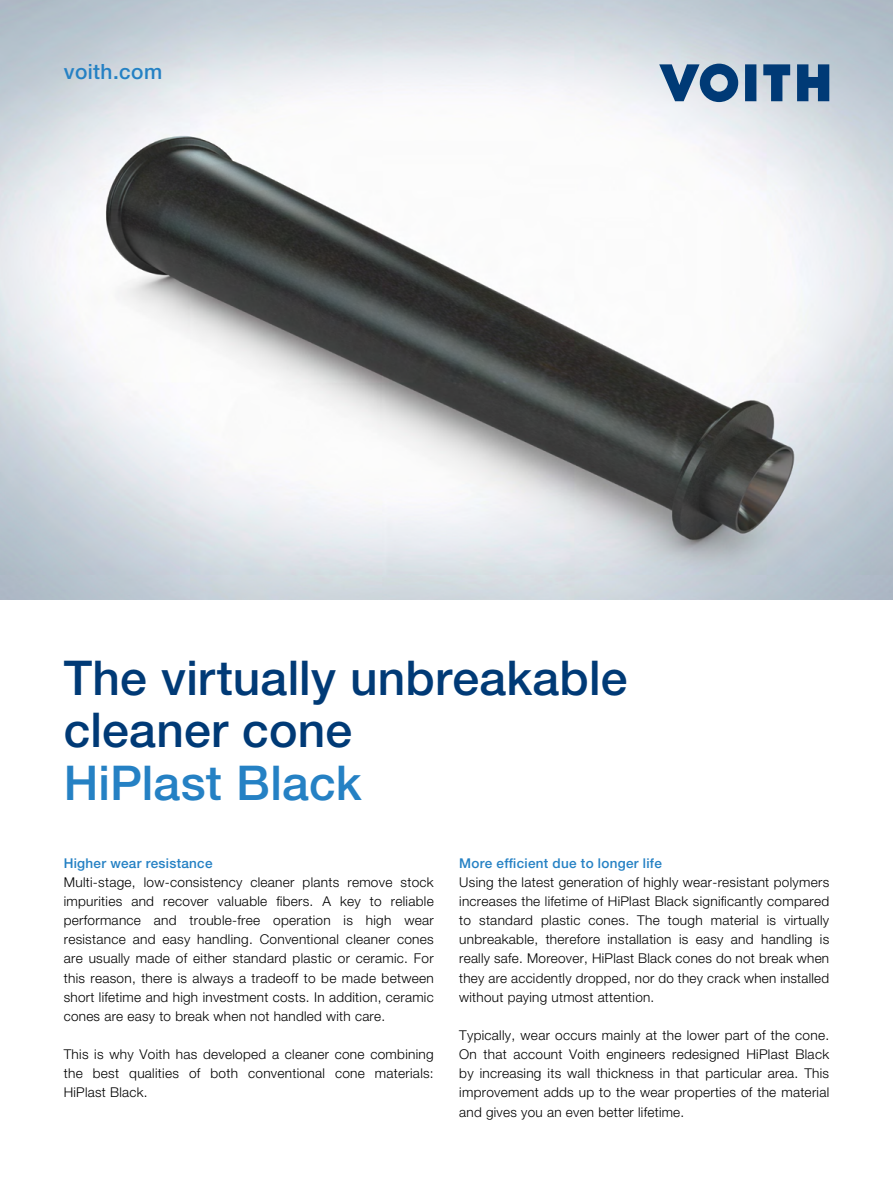
<style>
.page{position:relative;width:893px;height:1191px;background:#fff}
.page>*{position:absolute;margin:0;border:0;box-sizing:border-box;transform-origin:0 0}
.t1{font:500 48px/52.8px "Helvetica Neue LT Pro";letter-spacing:.005em;color:#003a76}
.t2{font:500 48px "Helvetica Neue LT Pro";letter-spacing:.005em;color:#2581c4}
.t3{font:500 21px "Helvetica Neue LT Pro";letter-spacing:.02em;color:#2581c4}
.t4{font:300 13.5px/19.2px "Helvetica Neue LT Pro";letter-spacing:.02em;color:#000;text-align:justify}
.t5{font:500 13.5px "Helvetica Neue LT Pro";letter-spacing:.02em;color:#2581c4}
</style>
<div class="page">
<img style="left:0;top:0;width:893px;height:600px">
<svg style="left:659px;top:64px;width:79px;height:38px;background:#6487aa"></svg>
<svg style="left:745px;top:64px;width:11px;height:37px"></svg>
<svg style="left:763px;top:64px;width:27px;height:37px"></svg>
<svg style="left:797px;top:64px;width:32px;height:37px"></svg>
<h2 class="t3" style="left:64px;top:59px;width:100px">voith.com</h2>
<h1 class="t1" style="left:64px;top:650px;width:565px">The virtually unbreakable cleaner cone</h1>
<h1 class="t2" style="left:64px;top:754px;width:299px">HiPlast Black</h1>
<p class="t5" style="left:64px;top:854px;width:150px">Higher wear resistance</p>
<p class="t4" style="left:64px;top:872px;width:371px">Multi-stage, low-consistency cleaner plants remove stock impurities and recover valuable fibers. A key to reliable performance and trouble-free operation is high wear resistance and easy handling. Conventional cleaner cones are usually made of either standard plastic or ceramic. For this reason, there is always a tradeoff to be made between short lifetime and high investment costs. In addition, ceramic cones are easy to break when not handled with care.</p>
<p class="t4" style="left:64px;top:1044px;width:371px">This is why Voith has developed a cleaner cone combining the best qualities of both conventional cone materials:<br>HiPlast Black.</p>
<p class="t5" style="left:459px;top:854px;width:204px">More efficient due to longer life</p>
<p class="t4" style="left:459px;top:872px;width:371px">Using the latest generation of highly wear-resistant polymers increases the lifetime of HiPlast Black significantly compared to standard plastic cones. The tough material is virtually unbreakable, therefore installation is easy and handling is really safe. Moreover, HiPlast Black cones do not break when they are accidently dropped, nor do they crack when installed without paying utmost attention.</p>
<p class="t4" style="left:459px;top:1025px;width:371px">Typically, wear occurs mainly at the lower part of the cone.<br>On that account Voith engineers redesigned HiPlast Black by increasing its wall thickness in that particular area. This improvement adds up to the wear properties of the material and gives you an even better lifetime.</p>
</div>
